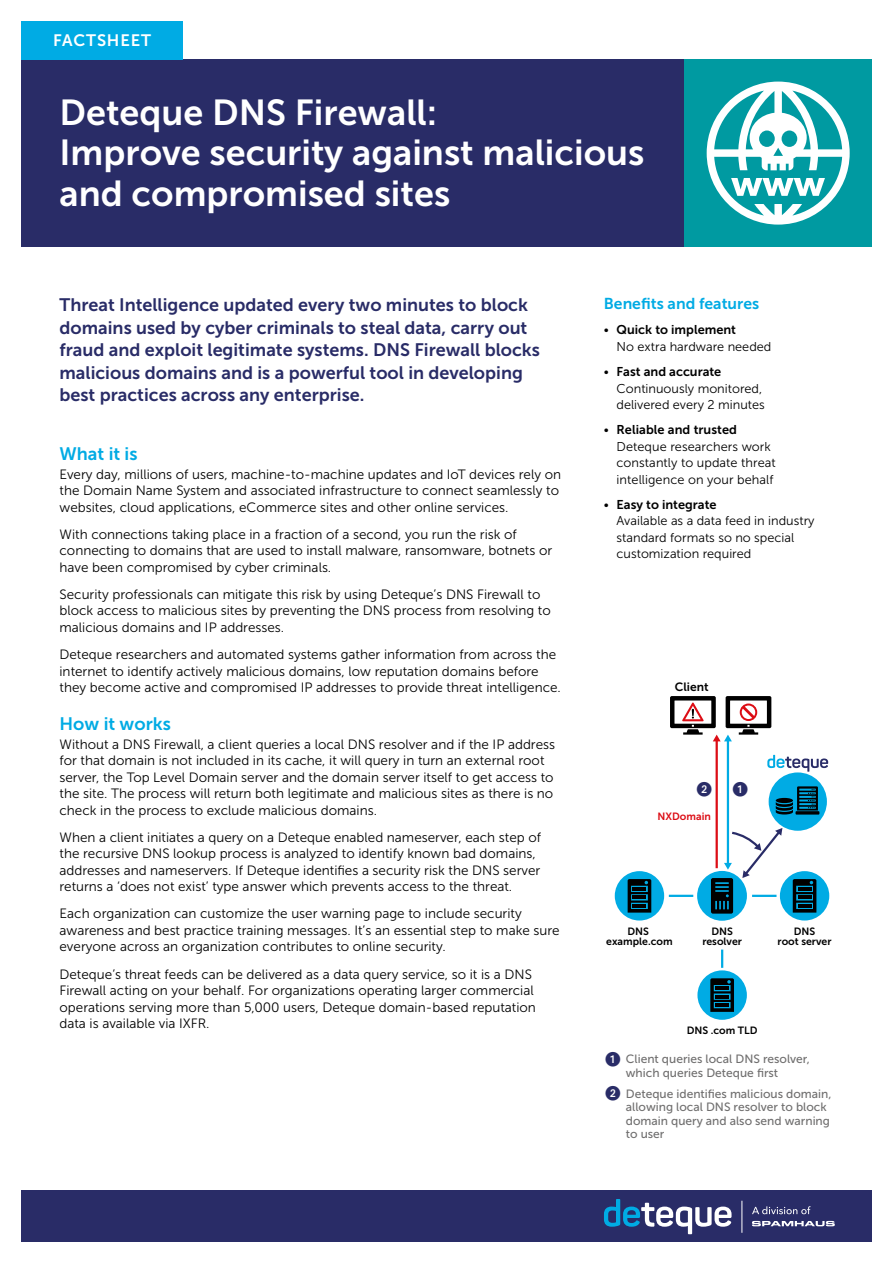
<style>
.page{position:relative;width:893px;height:1263px;background:#fff}
.page>*{position:absolute;margin:0;border:0;box-sizing:border-box;transform-origin:0 0}
.t1{font:36px/40.5px "Museo Sans 700";color:#fff}
.t2{font:18px/22.5px "Museo Sans 700";color:#292c67}
.t3{font:18px "Museo Sans 700";color:#00abe4}
.t4{font:16.5px "Museo Sans 700";letter-spacing:.05em;color:#fff}
.t5{font:15.75px "Museo Sans 700";color:#00abe4}
.t6{font:13.5px/16.5px "Museo Sans 300";color:#000}
.t7{font:12.75px/16.5px "Museo Sans 300";color:#000}
.t8{font:12.75px "Museo Sans 700";color:#000}
.t9{font:12px/13.5px "Museo Sans 500";color:#706f6f}
.t10{font:12px "Museo Sans 700";color:#000}
.t11{font:10.5px/10.5px "Museo Sans 700";color:#000;text-align:center}
.t12{font:10.5px "Museo Sans 700";color:#dc0d15}
.s1{font-family:"Museo Sans 300"}
</style>
<div class="page">
<div style="left:21px;top:60px;width:851px;height:187px;background:#292c67"></div>
<div style="left:21px;top:1191px;width:851px;height:51px;background:#292c67"></div>
<hr style="left:741px;top:1201px;width:1px;height:32px;background:#fff">
<svg style="left:604px;top:1199px;width:127px;height:35px"></svg>
<svg style="left:752px;top:1206px;width:58px;height:8px"></svg>
<svg style="left:752px;top:1221px;width:83px;height:5px"></svg>
<div style="left:21px;top:21px;width:162px;height:39px;background:#00abe4"></div>
<div style="left:769px;top:772px;width:58px;height:59px;background:#00abe4;border-radius:50%"></div>
<hr style="left:795px;top:811px;width:24px;height:3px;background:#000">
<svg style="left:776px;top:786px;width:42px;height:28px"></svg>
<div style="left:780px;top:871px;width:49px;height:49px;background:#00abe4;border-radius:50%"></div>
<svg style="left:793px;top:879px;width:23px;height:33px"></svg>
<div style="left:615px;top:871px;width:49px;height:49px;background:#00abe4;border-radius:50%"></div>
<svg style="left:628px;top:879px;width:23px;height:33px"></svg>
<hr style="left:632px;top:887px;width:14px;height:3px;background:#000">
<hr style="left:632px;top:896px;width:14px;height:3px;background:#000">
<hr style="left:632px;top:904px;width:14px;height:3px;background:#000">
<div style="left:697px;top:970px;width:50px;height:50px;background:#00abe4;border-radius:50%"></div>
<svg style="left:710px;top:978px;width:24px;height:34px"></svg>
<hr style="left:715px;top:986px;width:14px;height:4px;background:#000">
<hr style="left:715px;top:995px;width:14px;height:3px;background:#000">
<hr style="left:715px;top:1003px;width:14px;height:4px;background:#000">
<div style="left:697px;top:871px;width:50px;height:50px;background:#00abe4;border-radius:50%"></div>
<hr style="left:727px;top:740px;width:2px;height:124px;background:#00abe4">
<hr style="left:716px;top:740px;width:2px;height:128px;background:#dc0d15">
<svg style="left:670px;top:696px;width:101px;height:45px"></svg>
<hr style="left:669px;top:895px;width:24px;height:2px;background:#00abe4">
<svg style="left:721px;top:949px;width:2px;height:19px"></svg>
<svg style="left:711px;top:828px;width:71px;height:86px"></svg>
<svg style="left:767px;top:755px;width:61px;height:17px"></svg>
<div style="left:685px;top:60px;width:187px;height:187px;background:#009aa1"></div>
<svg style="left:707px;top:82px;width:143px;height:143px"></svg>
<p class="t4" style="left:53px;top:32px;width:99px">FACTSHEET</p>
<h1 class="t1" style="left:60px;top:92px;width:586px">Deteque DNS Firewall:<br>Improve security against malicious and compromised sites</h1>
<p class="t2" style="left:60px;top:294px;width:482px">Threat Intelligence updated every two minutes to block domains used by cyber criminals to steal data, carry out fraud and exploit legitimate systems. DNS Firewall blocks malicious domains and is a powerful tool in developing best practices across any enterprise.</p>
<h2 class="t3" style="left:60px;top:444px;width:80px">What it is</h2>
<p class="t6" style="left:60px;top:466px;width:503px">Every day, millions of users, machine-to-machine updates and IoT devices rely on the Domain Name System and associated infrastructure to connect seamlessly to websites, cloud applications, eCommerce sites and other online services.</p>
<p class="t6" style="left:60px;top:526px;width:494px">With connections taking place in a fraction of a second, you run the risk of connecting to domains that are used to install malware, ransomware, botnets or have been compromised by cyber criminals.</p>
<p class="t6" style="left:60px;top:586px;width:493px">Security professionals can mitigate this risk by using Deteque’s DNS Firewall to block access to malicious sites by preventing the DNS process from resolving to malicious domains and IP addresses.</p>
<p class="t6" style="left:60px;top:646px;width:503px">Deteque researchers and automated systems gather information from across the internet to identify actively malicious domains, low reputation domains before they become active and compromised IP addresses to provide threat intelligence.</p>
<h2 class="t3" style="left:60px;top:714px;width:113px">How it works</h2>
<p class="t6" style="left:60px;top:736px;width:497px">Without a DNS Firewall, a client queries a local DNS resolver and if the IP address for that domain is not included in its cache, it will query in turn an external root server, the Top Level Domain server and the domain server itself to get access to the site. The process will return both legitimate and malicious sites as there is no check in the process to exclude malicious domains.</p>
<p class="t6" style="left:60px;top:829px;width:483px">When a client initiates a query on a Deteque enabled nameserver, each step of the recursive DNS lookup process is analyzed to identify known bad domains, addresses and nameservers. If Deteque identifies a security risk the DNS server returns a ‘does not exist’ type answer which prevents access to the threat.</p>
<p class="t6" style="left:60px;top:906px;width:502px">Each organization can customize the user warning page to include security awareness and best practice training messages. It’s an essential step to make sure everyone across an organization contributes to online security.</p>
<p class="t6" style="left:60px;top:966px;width:478px">Deteque’s threat feeds can be delivered as a data query service, so it is a DNS Firewall acting on your behalf. For organizations operating larger commercial operations serving more than 5,000 users, Deteque domain-based reputation data is available via IXFR.</p>
<p class="t5" style="left:604px;top:295px;width:157px">Benefits and features</p>
<p class="t8" style="left:604px;top:323px;width:134px"><span class="s1">•</span> Quick to implement</p>
<p class="t7" style="left:617px;top:338px;width:156px">No extra hardware needed</p>
<p class="t8" style="left:604px;top:364px;width:119px"><span class="s1">•</span> Fast and accurate</p>
<p class="t7" style="left:617px;top:380px;width:150px">Continuously monitored, delivered every 2 minutes</p>
<p class="t8" style="left:604px;top:422px;width:135px"><span class="s1">•</span> Reliable and trusted</p>
<p class="t7" style="left:617px;top:438px;width:161px">Deteque researchers work constantly to update threat intelligence on your behalf</p>
<p class="t8" style="left:604px;top:497px;width:114px"><span class="s1">•</span> Easy to integrate</p>
<p class="t7" style="left:617px;top:512px;width:199px">Available as a data feed in industry standard formats so no special customization required</p>
<p class="t10" style="left:675px;top:680px;width:35px">Client</p>
<p class="t12" style="left:658px;top:810px;width:55px">NXDomain</p>
<p class="t11" style="left:606px;top:926px;width:68px">DNS example.com</p>
<p class="t11" style="left:702px;top:926px;width:41px">DNS resolver</p>
<p class="t11" style="left:778px;top:926px;width:55px">DNS<br>root server</p>
<p class="t11" style="left:687px;top:1025px;width:72px">DNS .com TLD</p>
<p class="t9" style="left:626px;top:1052px;width:186px">Client queries local DNS resolver, which queries Deteque first</p>
<p class="t9" style="left:626px;top:1087px;width:207px">Deteque identifies malicious domain, allowing local DNS resolver to block domain query and also send warning to user</p>
</div>
